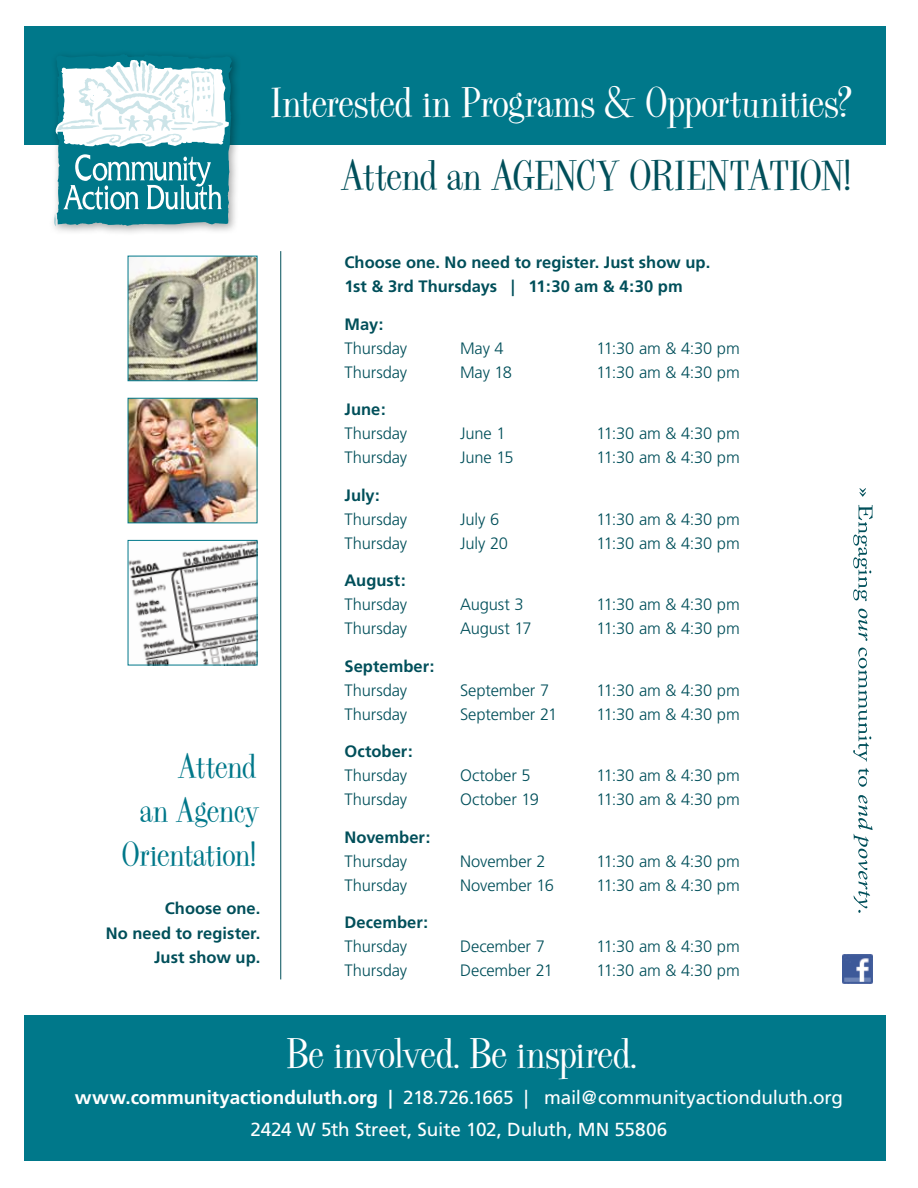
<style>
.page{position:relative;width:918px;height:1188px;background:#fff}
.page>*{position:absolute;margin:0;border:0;box-sizing:border-box;transform-origin:0 0}
.t1{font:45px "Pike";letter-spacing:-.005em;color:#fff}
.t2{font:45px "Pike";letter-spacing:-.02em;color:#004f5a}
.t3{font:36.45px/43.8px "Pike";letter-spacing:-.015em;color:#00788a;text-align:right}
.t4{font:18.9px/31.5px "Frutiger";letter-spacing:-.01em;color:#fff;text-align:center}
.t5{font:300 16.5px "Frutiger";letter-spacing:-.005em;color:#004f5a}
.t6{font:700 16.5px/24.6px "Frutiger";color:#004f5a}
.s1{font-weight:700}
</style>
<div class="page">
<div style="left:25px;top:26px;width:861px;height:119px;background:#00788a"></div>
<div style="left:25px;top:1015px;width:861px;height:146px;background:#00788a"></div>
<img style="left:843px;top:954px;width:30px;height:29px">
<div style="left:48px;top:49px;width:193px;height:187px;background:#000;opacity:.35"></div>
<svg style="left:54px;top:54px;width:178px;height:172px"></svg>
<svg style="left:853px;top:488px;width:20px;height:425px"></svg>
<img style="left:130px;top:258px;width:126px;height:121px">
<div style="left:128px;top:256px;width:130px;height:125px;border:1px solid #00788a"></div>
<img style="left:130px;top:542px;width:126px;height:122px">
<div style="left:128px;top:540px;width:130px;height:126px;border:1px solid #00788a"></div>
<img style="left:130px;top:400px;width:126px;height:121px">
<div style="left:128px;top:398px;width:130px;height:125px;border:1px solid #00788a"></div>
<hr style="left:280px;top:251px;width:1px;height:728px;background:#004f5a">
<h1 class="t1" style="left:270px;top:80px;width:584px">Interested in Programs &amp; Opportunities?</h1>
<h2 class="t3" style="left:122px;top:746px;width:140px">Attend<br>an Agency<br>Orientation!</h2>
<p class="t6" style="left:106px;top:896px;width:156px;text-align:right">Choose one.<br>No need to register.<br>Just show up.</p>
<h1 class="t2" style="left:341px;top:154px;width:511px">Attend an AGENCY ORIENTATION!</h1>
<p class="t6" style="left:345px;top:250px;width:367px;line-height:24px">Choose one. No need to register. Just show up.<br>1st &amp; 3rd Thursdays | 11:30 am &amp; 4:30 pm</p>
<p class="t6" style="left:345px;top:312px;width:40px">May:</p>
<p class="t5" style="left:345px;top:338px;width:64px">Thursday</p>
<p class="t5" style="left:460px;top:338px;width:45px">May 4</p>
<p class="t5" style="left:597px;top:338px;width:145px">11:30 am &amp; 4:30 pm</p>
<p class="t5" style="left:345px;top:362px;width:64px">Thursday</p>
<p class="t5" style="left:460px;top:362px;width:54px">May 18</p>
<p class="t5" style="left:597px;top:362px;width:145px">11:30 am &amp; 4:30 pm</p>
<p class="t6" style="left:345px;top:397px;width:43px">June:</p>
<p class="t5" style="left:345px;top:424px;width:64px">Thursday</p>
<p class="t5" style="left:460px;top:424px;width:47px">June 1</p>
<p class="t5" style="left:597px;top:424px;width:145px">11:30 am &amp; 4:30 pm</p>
<p class="t5" style="left:345px;top:448px;width:64px">Thursday</p>
<p class="t5" style="left:460px;top:448px;width:55px">June 15</p>
<p class="t5" style="left:597px;top:448px;width:145px">11:30 am &amp; 4:30 pm</p>
<p class="t6" style="left:345px;top:483px;width:37px">July:</p>
<p class="t5" style="left:345px;top:510px;width:64px">Thursday</p>
<p class="t5" style="left:460px;top:510px;width:41px">July 6</p>
<p class="t5" style="left:597px;top:510px;width:145px">11:30 am &amp; 4:30 pm</p>
<p class="t5" style="left:345px;top:534px;width:64px">Thursday</p>
<p class="t5" style="left:460px;top:534px;width:49px">July 20</p>
<p class="t5" style="left:597px;top:534px;width:145px">11:30 am &amp; 4:30 pm</p>
<p class="t6" style="left:345px;top:568px;width:63px">August:</p>
<p class="t5" style="left:345px;top:595px;width:64px">Thursday</p>
<p class="t5" style="left:460px;top:595px;width:65px">August 3</p>
<p class="t5" style="left:597px;top:595px;width:145px">11:30 am &amp; 4:30 pm</p>
<p class="t5" style="left:345px;top:619px;width:64px">Thursday</p>
<p class="t5" style="left:460px;top:619px;width:73px">August 17</p>
<p class="t5" style="left:597px;top:619px;width:145px">11:30 am &amp; 4:30 pm</p>
<p class="t6" style="left:345px;top:654px;width:92px">September:</p>
<p class="t5" style="left:345px;top:681px;width:64px">Thursday</p>
<p class="t5" style="left:460px;top:681px;width:91px">September 7</p>
<p class="t5" style="left:597px;top:681px;width:145px">11:30 am &amp; 4:30 pm</p>
<p class="t5" style="left:345px;top:705px;width:64px">Thursday</p>
<p class="t5" style="left:460px;top:705px;width:99px">September 21</p>
<p class="t5" style="left:597px;top:705px;width:145px">11:30 am &amp; 4:30 pm</p>
<p class="t6" style="left:345px;top:739px;width:70px">October:</p>
<p class="t5" style="left:345px;top:766px;width:64px">Thursday</p>
<p class="t5" style="left:460px;top:766px;width:72px">October 5</p>
<p class="t5" style="left:597px;top:766px;width:145px">11:30 am &amp; 4:30 pm</p>
<p class="t5" style="left:345px;top:790px;width:64px">Thursday</p>
<p class="t5" style="left:460px;top:790px;width:80px">October 19</p>
<p class="t5" style="left:597px;top:790px;width:145px">11:30 am &amp; 4:30 pm</p>
<p class="t6" style="left:345px;top:825px;width:87px">November:</p>
<p class="t5" style="left:345px;top:852px;width:64px">Thursday</p>
<p class="t5" style="left:460px;top:852px;width:87px">November 2</p>
<p class="t5" style="left:597px;top:852px;width:145px">11:30 am &amp; 4:30 pm</p>
<p class="t5" style="left:345px;top:876px;width:64px">Thursday</p>
<p class="t5" style="left:460px;top:876px;width:96px">November 16</p>
<p class="t5" style="left:597px;top:876px;width:145px">11:30 am &amp; 4:30 pm</p>
<p class="t6" style="left:345px;top:910px;width:85px">December:</p>
<p class="t5" style="left:345px;top:937px;width:64px">Thursday</p>
<p class="t5" style="left:460px;top:937px;width:86px">December 7</p>
<p class="t5" style="left:597px;top:937px;width:145px">11:30 am &amp; 4:30 pm</p>
<p class="t5" style="left:345px;top:961px;width:64px">Thursday</p>
<p class="t5" style="left:460px;top:961px;width:95px">December 21</p>
<p class="t5" style="left:597px;top:961px;width:145px">11:30 am &amp; 4:30 pm</p>
<h1 class="t1" style="left:286px;top:1032px;width:352px">Be involved. Be inspired.</h1>
<p class="t4" style="left:75px;top:1082px;width:770px"><span class="s1">www.communityactionduluth.org |</span> 218.726.1665 | mail@communityactionduluth.org<br>2424 W 5th Street, Suite 102, Duluth, MN 55806</p>
</div>
